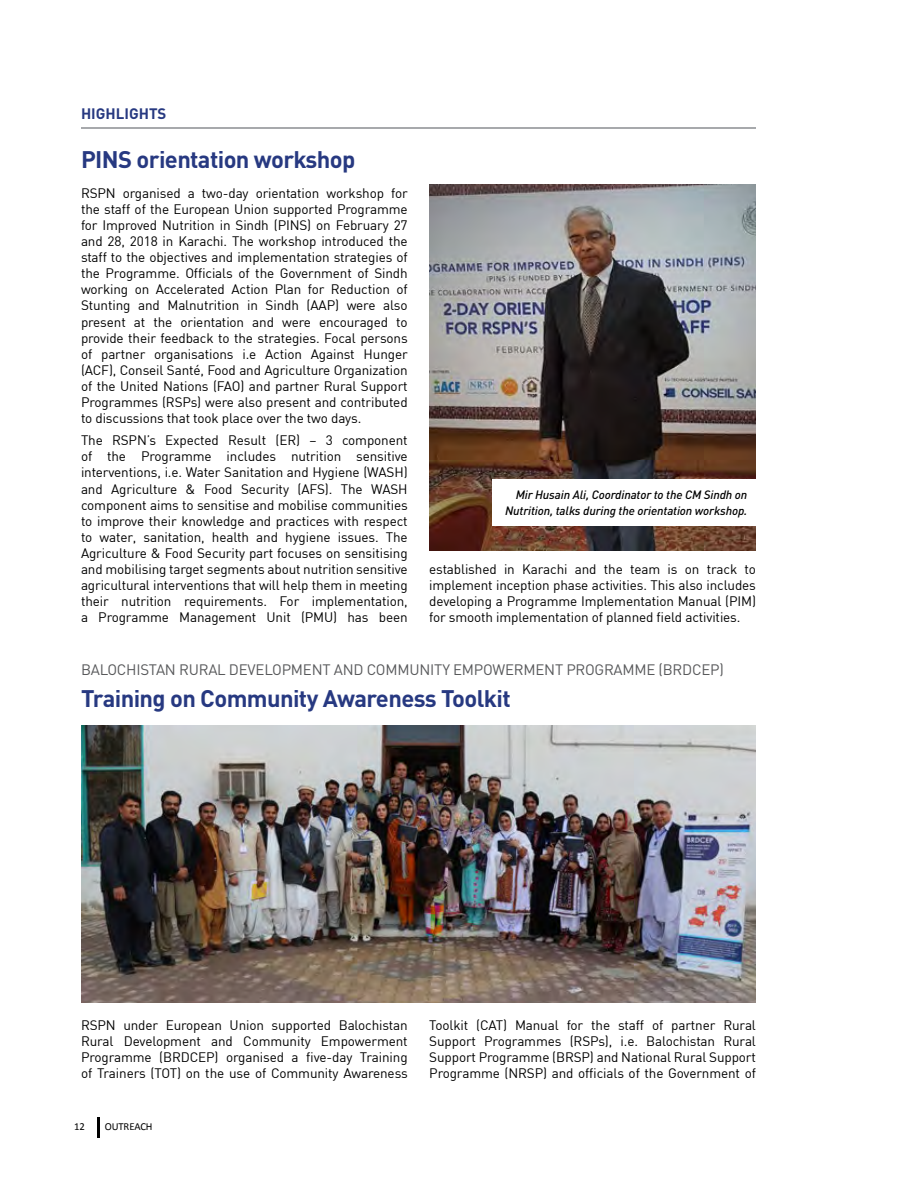
<style>
.page{position:relative;width:918px;height:1188px;background:#fff}
.page>*{position:absolute;margin:0;border:0;box-sizing:border-box;transform-origin:0 0}
.t1{font:700 23.7px "DIN Pro";letter-spacing:-.025em;color:#273981}
.t2{font:15px "DIN Pro";letter-spacing:-.015em;color:#58595b}
.t3{font:700 15px "DIN Pro";color:#273981}
.t4{font:13.5px/16px "DIN";letter-spacing:-.01em;color:#000;text-align:justify}
.t5{font:italic 500 12px/16px "DIN Pro";letter-spacing:-.01em;color:#000;text-align:right}
.t6{font:10.65px "Calibri";letter-spacing:-.01em;color:#000}
</style>
<div class="page">
<hr style="left:98px;top:1117px;width:2px;height:21px;background:#000">
<img style="left:429px;top:185px;width:327px;height:366px">
<div style="left:493px;top:480px;width:263px;height:46px;background:#fff"></div>
<hr style="left:81px;top:128px;width:675px;height:1px;background:#a7a9ac">
<img style="left:81px;top:726px;width:675px;height:276px">
<p class="t3" style="left:81px;top:102px;width:87px">HIGHLIGHTS</p>
<h1 class="t1" style="left:81px;top:140px;width:276px">PINS orientation workshop</h1>
<p class="t4" style="left:81px;top:185px;width:328px">RSPN organised a two-day orientation workshop for the staff of the European Union supported Programme for Improved Nutrition in Sindh (PINS) on February 27 and 28, 2018 in Karachi. The workshop introduced the staff to the objectives and implementation strategies of the Programme. Officials of the Government of Sindh working on Accelerated Action Plan for Reduction of Stunting and Malnutrition in Sindh (AAP) were also present at the orientation and were encouraged to provide their feedback to the strategies. Focal persons of partner organisations i.e Action Against Hunger (ACF), Conseil Santé, Food and Agriculture Organization of the United Nations (FAO) and partner Rural Support Programmes (RSPs) were also present and contributed to discussions that took place over the two days.</p>
<p class="t4" style="left:81px;top:432px;width:328px">The RSPN’s Expected Result (ER) – 3 component of the Programme includes nutrition sensitive interventions, i.e. Water Sanitation and Hygiene (WASH) and Agriculture &amp; Food Security (AFS). The WASH component aims to sensitise and mobilise communities to improve their knowledge and practices with respect to water, sanitation, health and hygiene issues. The Agriculture &amp; Food Security part focuses on sensitising and mobilising target segments about nutrition sensitive agricultural interventions that will help them in meeting their nutrition requirements. For implementation, a Programme Management Unit (PMU) has been</p>
<p class="t5" style="left:505px;top:486px;width:244px">Mir Husain Ali, Coordinator to the CM Sindh on<br>Nutrition, talks during the orientation workshop.</p>
<p class="t4" style="left:429px;top:561px;width:328px">established in Karachi and the team is on track to implement inception phase activities. This also includes developing a Programme Implementation Manual (PIM) for smooth implementation of planned field activities.</p>
<p class="t2" style="left:81px;top:658px;width:644px">BALOCHISTAN RURAL DEVELOPMENT AND COMMUNITY EMPOWERMENT PROGRAMME (BRDCEP)</p>
<h1 class="t1" style="left:81px;top:679px;width:431px">Training on Community Awareness Toolkit</h1>
<p class="t4" style="left:81px;top:1017px;width:328px">RSPN under European Union supported Balochistan Rural Development and Community Empowerment Programme (BRDCEP) organised a five-day Training of Trainers (TOT) on the use of Community Awareness</p>
<p class="t4" style="left:429px;top:1017px;width:328px">Toolkit (CAT) Manual for the staff of partner Rural Support Programmes (RSPs), i.e. Balochistan Rural Support Programme (BRSP) and National Rural Support Programme (NRSP) and officials of the Government of</p>
<p class="t6" style="left:74px;top:1120px;width:12px">12</p>
<p class="t6" style="left:105px;top:1120px;width:49px">OUTREACH</p>
</div>
